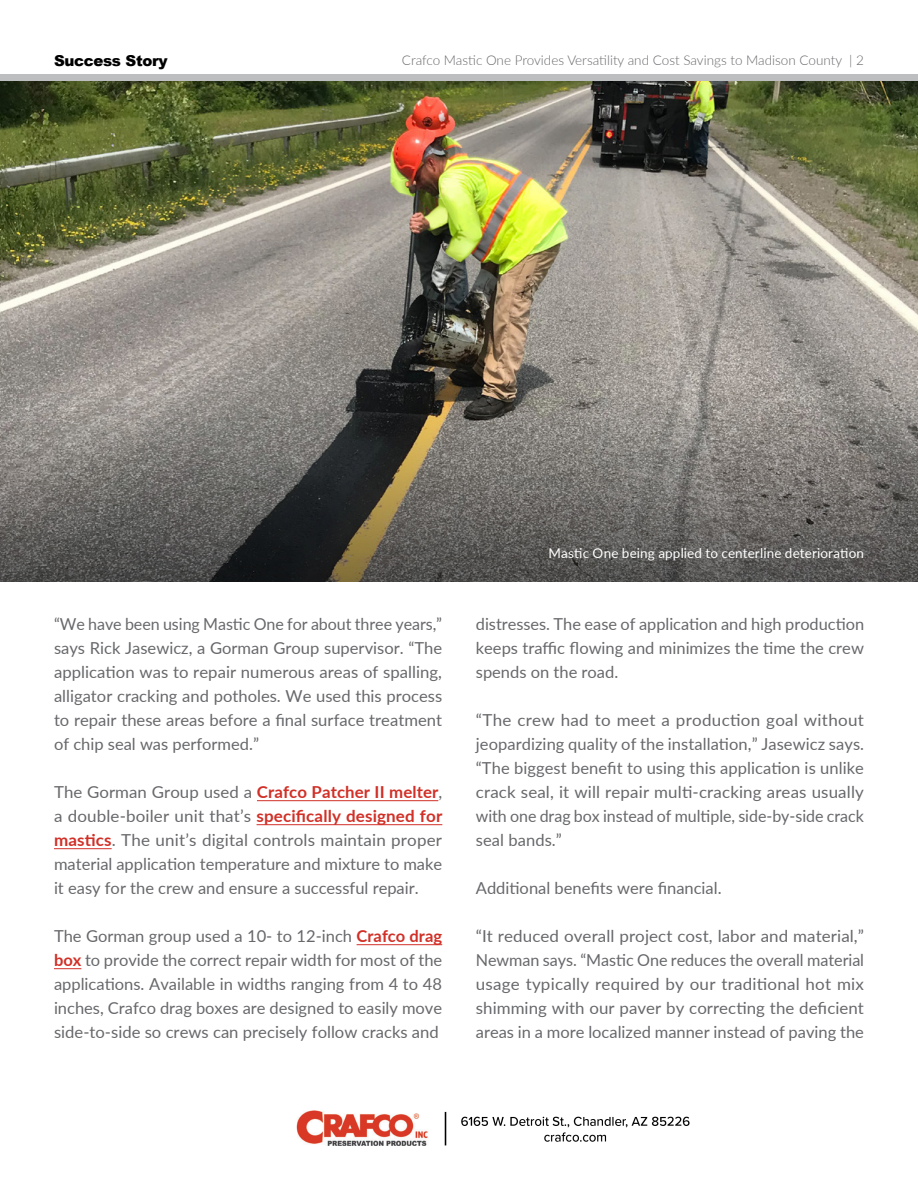
<style>
.page{position:relative;width:918px;height:1188px;background:#fff}
.page>*{position:absolute;margin:0;border:0;box-sizing:border-box;transform-origin:0 0}
.t1{font:16.5px/24px "Lato";color:#67686b;text-align:justify}
.t2{font:900 15px "Arial";letter-spacing:-.025em;color:#000}
.t3{font:300 13.5px "Lato";color:#67686b}
.t4{font:13.5px "Lato";letter-spacing:.01em;color:#fff}
.s1{font-weight:700;color:#d13027}
</style>
<div class="page">
<img style="left:0;top:81px;width:918px;height:309px">
<div style="left:0;top:75px;width:918px;height:6px;background:#bcbec0"></div>
<svg style="left:54px;top:968px;width:27px;height:1px"></svg>
<hr style="left:357px;top:944px;width:85px;height:1px;background:#d13027">
<hr style="left:54px;top:848px;width:58px;height:1px;background:#d13027">
<hr style="left:257px;top:824px;width:185px;height:1px;background:#d13027">
<hr style="left:257px;top:800px;width:181px;height:1px;background:#d13027">
<svg style="left:0;top:390px;width:918px;height:192px;background:#6d6a65"></svg>
<img style="left:296px;top:1110px;width:394px;height:36px">
<p class="t2" style="left:54px;top:50px;width:115px">Success Story</p>
<p class="t3" style="left:402px;top:51px;width:463px">Crafco Mastic One Provides Versatility and Cost Savings to Madison County | 2</p>
<p class="t1" style="left:54px;top:611px;width:390px">“We have been using Mastic One for about three years,” says Rick Jasewicz, a Gorman Group supervisor. “The application was to repair numerous areas of spalling, alligator cracking and potholes. We used this process to repair these areas before a final surface treatment of chip seal was performed.”</p>
<p class="t1" style="left:54px;top:779px;width:390px">The Gorman Group used a <span class="s1">Crafco Patcher II melter</span>, a double-boiler unit that’s <span class="s1">specifically designed for mastics</span>. The unit’s digital controls maintain proper material application temperature and mixture to make it easy for the crew and ensure a successful repair.</p>
<p class="t1" style="left:54px;top:923px;width:390px">The Gorman group used a 10- to 12-inch <span class="s1">Crafco drag box</span> to provide the correct repair width for most of the applications. Available in widths ranging from 4 to 48 inches, Crafco drag boxes are designed to easily move side-to-side so crews can precisely follow cracks and</p>
<p class="t4" style="left:549px;top:544px;width:317px">Mastic One being applied to centerline deterioration</p>
<p class="t1" style="left:476px;top:611px;width:390px">distresses. The ease of application and high production keeps traffic flowing and minimizes the time the crew spends on the road.</p>
<p class="t1" style="left:476px;top:707px;width:390px">“The crew had to meet a production goal without jeopardizing quality of the installation,” Jasewicz says. “The biggest benefit to using this application is unlike crack seal, it will repair multi-cracking areas usually with one drag box instead of multiple, side-by-side crack seal bands.”</p>
<p class="t1" style="left:476px;top:875px;width:247px">Additional benefits were financial.</p>
<p class="t1" style="left:476px;top:923px;width:390px">“It reduced overall project cost, labor and material,” Newman says. “Mastic One reduces the overall material usage typically required by our traditional hot mix shimming with our paver by correcting the deficient areas in a more localized manner instead of paving the</p>
</div>
